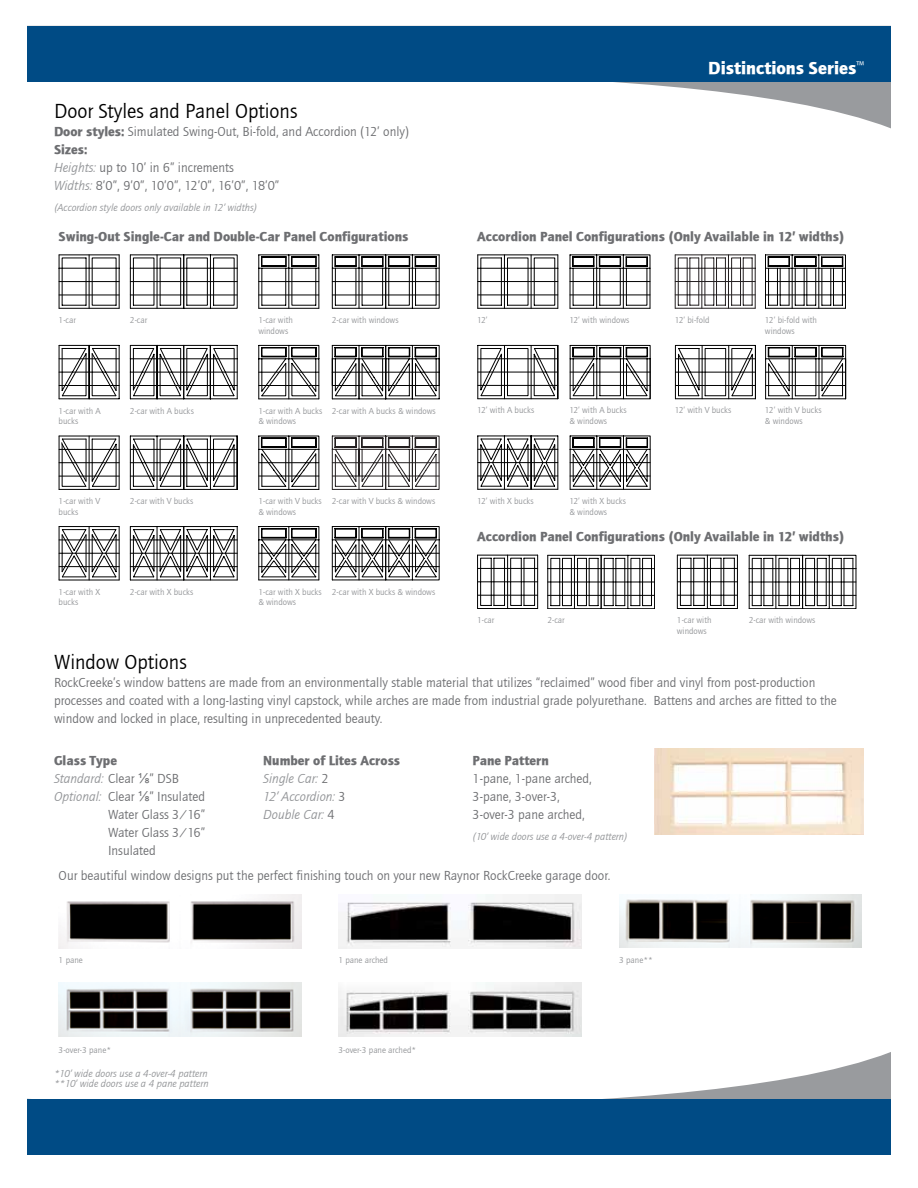
<style>
.page{position:relative;width:918px;height:1188px;background:#fff}
.page>*{position:absolute;margin:0;border:0;box-sizing:border-box;transform-origin:0 0}
.t1{font:21px "Quay Sans ITCTT Book";color:#000}
.t2{font:18px "Quay Sans ITCTT Black";color:#fff}
.t3{font:13.65px "Quay Sans ITCTT Black";color:#6d6e71}
.t4{font:13.5px/18px "Quay Sans ITCTT Book";color:#6d6e71}
.t5{font:italic 13.5px/18px "Quay Sans ITCTT Book";color:#939598}
.t6{font:13.5px "Quay Sans ITCTT Black";color:#6d6e71}
.t7{font:italic 10.5px/10.5px "Quay Sans ITCTT Book";color:#939598}
.t8{font:9px/10.8px "Quay Sans ITCTT Book";color:#939598}
.s1{font-family:"Quay Sans ITCTT Black"}
.s2{font-style:italic;color:#939598}
.s3{font-style:normal;color:#6d6e71}
.s4{font-family:"Arial";font-style:normal;color:#6d6e71}
.s5{font-family:"Arial"}
</style>
<div class="page">
<svg style="left:614px;top:82px;width:277px;height:46px"></svg>
<div style="left:27px;top:26px;width:864px;height:56px;background:#004b85"></div>
<svg style="left:27px;top:1052px;width:864px;height:47px"></svg>
<div style="left:27px;top:1099px;width:864px;height:56px;background:#004b85"></div>
<svg style="left:59px;top:254px;width:61px;height:55px"></svg>
<svg style="left:130px;top:254px;width:108px;height:55px"></svg>
<svg style="left:258px;top:254px;width:61px;height:55px"></svg>
<svg style="left:332px;top:254px;width:108px;height:55px"></svg>
<svg style="left:59px;top:345px;width:61px;height:54px"></svg>
<svg style="left:130px;top:345px;width:108px;height:54px"></svg>
<svg style="left:258px;top:345px;width:61px;height:54px"></svg>
<svg style="left:332px;top:345px;width:108px;height:54px"></svg>
<svg style="left:59px;top:436px;width:61px;height:54px"></svg>
<svg style="left:130px;top:436px;width:108px;height:54px"></svg>
<svg style="left:258px;top:436px;width:61px;height:54px"></svg>
<svg style="left:332px;top:436px;width:108px;height:54px"></svg>
<svg style="left:59px;top:526px;width:61px;height:54px"></svg>
<hr style="left:184px;top:580px;width:53px;height:1px;background:#000">
<svg style="left:130px;top:526px;width:108px;height:54px"></svg>
<hr style="left:259px;top:580px;width:60px;height:1px;background:#000">
<svg style="left:258px;top:526px;width:61px;height:54px"></svg>
<svg style="left:332px;top:526px;width:108px;height:54px"></svg>
<svg style="left:477px;top:254px;width:81px;height:55px"></svg>
<svg style="left:570px;top:254px;width:80px;height:55px"></svg>
<svg style="left:675px;top:254px;width:81px;height:55px"></svg>
<svg style="left:765px;top:254px;width:81px;height:55px"></svg>
<svg style="left:477px;top:345px;width:81px;height:54px"></svg>
<svg style="left:570px;top:345px;width:81px;height:54px"></svg>
<svg style="left:675px;top:345px;width:81px;height:54px"></svg>
<svg style="left:765px;top:345px;width:81px;height:54px"></svg>
<svg style="left:477px;top:436px;width:81px;height:54px"></svg>
<svg style="left:570px;top:436px;width:81px;height:54px"></svg>
<svg style="left:477px;top:555px;width:61px;height:54px"></svg>
<svg style="left:547px;top:555px;width:108px;height:54px"></svg>
<svg style="left:677px;top:555px;width:61px;height:54px"></svg>
<svg style="left:749px;top:555px;width:107px;height:54px"></svg>
<img style="left:59px;top:894px;width:242px;height:55px">
<img style="left:338px;top:894px;width:243px;height:55px">
<img style="left:619px;top:894px;width:243px;height:54px">
<img style="left:59px;top:982px;width:242px;height:54px">
<img style="left:338px;top:982px;width:243px;height:54px">
<img style="left:655px;top:749px;width:209px;height:85px">
<h1 class="t1" style="left:54px;top:99px;width:245px">Door Styles and Panel Options</h1>
<p class="t4" style="left:54px;top:123px;width:356px"><span class="s1">Door styles:</span> Simulated Swing-Out, Bi-fold, and Accordion (12’ only)</p>
<p class="t6" style="left:54px;top:141px;width:35px">Sizes:</p>
<p class="t4" style="left:54px;top:159px;width:227px"><span class="s2">Heights:</span> up to 10’ in 6” increments<br><span class="s2">Widths:</span> 8’0”, 9’0”, 10’0”, 12’0”, 16’0”, 18’0”</p>
<p class="t7" style="left:54px;top:203px;width:205px">(Accordion style doors only available in 12’ widths)</p>
<p class="t3" style="left:59px;top:228px;width:351px">Swing-Out Single-Car and Double-Car Panel Configurations</p>
<p class="t8" style="left:59px;top:315px;width:19px">1-car</p>
<p class="t8" style="left:130px;top:315px;width:19px">2-car</p>
<p class="t8" style="left:258px;top:315px;width:36px">1-car with windows</p>
<p class="t8" style="left:332px;top:315px;width:68px">2-car with windows</p>
<p class="t8" style="left:59px;top:405px;width:44px">1-car with A bucks</p>
<p class="t8" style="left:130px;top:405px;width:65px">2-car with A bucks</p>
<p class="t8" style="left:258px;top:405px;width:65px">1-car with A bucks &amp; windows</p>
<p class="t8" style="left:332px;top:405px;width:105px">2-car with A bucks &amp; windows</p>
<p class="t8" style="left:59px;top:496px;width:43px">1-car with V bucks</p>
<p class="t8" style="left:130px;top:496px;width:65px">2-car with V bucks</p>
<p class="t8" style="left:258px;top:496px;width:65px">1-car with V bucks &amp; windows</p>
<p class="t8" style="left:332px;top:496px;width:105px">2-car with V bucks &amp; windows</p>
<p class="t8" style="left:59px;top:586px;width:43px">1-car with X bucks</p>
<p class="t8" style="left:130px;top:586px;width:65px">2-car with X bucks</p>
<p class="t8" style="left:258px;top:586px;width:65px">1-car with X bucks &amp; windows</p>
<p class="t8" style="left:332px;top:586px;width:105px">2-car with X bucks &amp; windows</p>
<h2 class="t2" style="left:708px;top:57px;width:157px">Distinctions Series<sup>™</sup></h2>
<p class="t3" style="left:477px;top:228px;width:369px">Accordion Panel Configurations (Only Available in 12’ widths)</p>
<p class="t8" style="left:477px;top:315px;width:12px">12’</p>
<p class="t8" style="left:569px;top:315px;width:61px">12’ with windows</p>
<p class="t8" style="left:675px;top:315px;width:36px">12’ bi-fold</p>
<p class="t8" style="left:765px;top:315px;width:54px">12’ bi-fold with windows</p>
<p class="t8" style="left:477px;top:405px;width:59px">12’ with A bucks</p>
<p class="t8" style="left:569px;top:405px;width:59px">12’ with A bucks &amp; windows</p>
<p class="t8" style="left:675px;top:405px;width:58px">12’ with V bucks</p>
<p class="t8" style="left:765px;top:405px;width:58px">12’ with V bucks &amp; windows</p>
<p class="t8" style="left:477px;top:496px;width:58px">12’ with X bucks</p>
<p class="t8" style="left:569px;top:496px;width:58px">12’ with X bucks &amp; windows</p>
<p class="t3" style="left:477px;top:529px;width:369px">Accordion Panel Configurations (Only Available in 12’ widths)</p>
<p class="t8" style="left:477px;top:615px;width:19px">1-car</p>
<p class="t8" style="left:547px;top:615px;width:19px">2-car</p>
<p class="t8" style="left:677px;top:615px;width:36px">1-car with windows</p>
<p class="t8" style="left:749px;top:615px;width:68px">2-car with windows</p>
<h1 class="t1" style="left:54px;top:650px;width:134px">Window Options</h1>
<p class="t4" style="left:54px;top:673px;width:784px">RockCreeke’s window battens are made from an environmentally stable material that utilizes “reclaimed” wood fiber and vinyl from post-production processes and coated with a long-lasting vinyl capstock, while arches are made from industrial grade polyurethane. Battens and arches are fitted to the window and locked in place, resulting in unprecedented beauty.</p>
<p class="t6" style="left:54px;top:752px;width:65px">Glass Type</p>
<p class="t5" style="left:54px;top:769px;width:127px">Standard: <span class="s3">Clear</span> <span class="s4">⅛</span><span class="s3">” DSB</span></p>
<p class="t4" style="left:54px;top:787px;width:153px"><span class="s2">Optional:</span> Clear <span class="s5">⅛</span>” Insulated</p>
<p class="t4" style="left:108px;top:805px;width:99px">Water Glass 3/16”</p>
<p class="t4" style="left:108px;top:823px;width:99px">Water Glass 3/16”</p>
<p class="t4" style="left:108px;top:841px;width:49px">Insulated</p>
<p class="t6" style="left:263px;top:752px;width:138px">Number of Lites Across</p>
<p class="t5" style="left:263px;top:769px;width:84px">Single Car: <span class="s3">2<br></span>12’ Accordion: <span class="s3">3<br></span>Double Car: <span class="s3">4</span></p>
<p class="t6" style="left:472px;top:752px;width:78px">Pane Pattern</p>
<p class="t4" style="left:472px;top:769px;width:121px">1-pane, 1-pane arched,<br>3-pane, 3-over-3,<br>3-over-3 pane arched,</p>
<p class="t7" style="left:472px;top:832px;width:157px">(10’ wide doors use a 4-over-4 pattern)</p>
<p class="t4" style="left:59px;top:867px;width:553px">Our beautiful window designs put the perfect finishing touch on your new Raynor RockCreeke garage door.</p>
<p class="t8" style="left:59px;top:955px;width:26px">1 pane</p>
<p class="t8" style="left:338px;top:955px;width:51px">1 pane arched</p>
<p class="t8" style="left:619px;top:955px;width:35px">3 pane**</p>
<p class="t8" style="left:59px;top:1045px;width:54px">3-over-3 pane*</p>
<p class="t8" style="left:338px;top:1045px;width:79px">3-over-3 pane arched*</p>
<p class="t7" style="left:54px;top:1068px;width:156px">*10’ wide doors use a 4-over-4 pattern **10’ wide doors use a 4 pane pattern</p>
</div>
